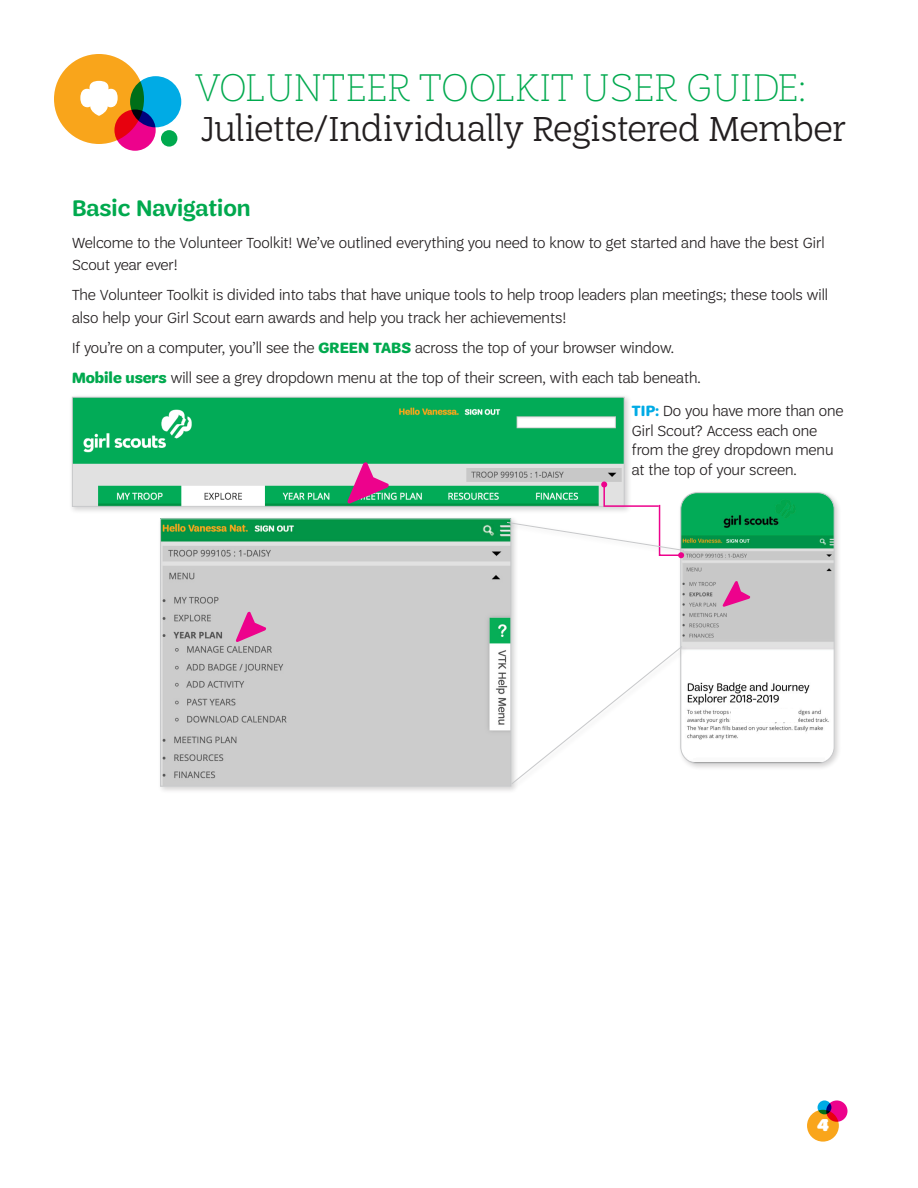
<style>
.page{position:relative;width:918px;height:1188px;background:#fff}
.page>*{position:absolute;margin:0;border:0;box-sizing:border-box;transform-origin:0 0}
.t1{font:100 42px "Trefoil Slab";letter-spacing:.01em;color:#00a94e}
.t2{font:300 37.5px "Trefoil Slab";letter-spacing:-.015em;color:#231f20}
.SUBHEAD_BOLD_U_LC_gr{font:600 24px "Trefoil Sans";color:#00a94e}
.t3{font:900 18px "Trefoil Slab";color:#fff}
.BODY_COPY{font:300 15.75px/22.5px "Trefoil Sans";color:#231f20}
.Tip_copy_in_sidebars{font:300 15.75px/19.5px "Trefoil Sans";color:#231f20}
.s1{font-weight:700;color:#00a94e}
.s2{font-weight:700;color:#00abe5}
</style>
<div class="page">
<div style="left:161px;top:130px;width:16px;height:17px;background:#00a94e;border-radius:50%"></div>
<div style="left:54px;top:54px;width:90px;height:90px;background:#f9a51b;border-radius:50%"></div>
<svg style="left:80px;top:81px;width:38px;height:35px"></svg>
<svg style="left:114px;top:110px;width:42px;height:41px"></svg>
<svg style="left:130px;top:76px;width:51px;height:51px;background:#0290b6"></svg>
<div style="left:807px;top:1110px;width:32px;height:32px;background:#f9a51b;border-radius:50%"></div>
<svg style="left:818px;top:1100px;width:13px;height:14px"></svg>
<svg style="left:826px;top:1100px;width:22px;height:22px"></svg>
<div style="left:678px;top:489px;width:164px;height:282px;background:#231f20;opacity:.2"></div>
<img style="left:682px;top:493px;width:152px;height:270px">
<div style="left:680px;top:492px;width:155px;height:272px;border:1px solid #c7c8ca;border-radius:16px"></div>
<svg style="left:722px;top:581px;width:29px;height:26px"></svg>
<div style="left:69px;top:394px;width:563px;height:120px;background:#231f20;opacity:.2"></div>
<img style="left:74px;top:399px;width:549px;height:106px">
<div style="left:72px;top:397px;width:553px;height:110px;border:1px solid #c7c8ca"></div>
<svg style="left:347px;top:462px;width:42px;height:42px;background:#b2789d"></svg>
<div style="left:731px;top:709px;width:66px;height:13px;background:#fff"></div>
<div style="left:157px;top:516px;width:362px;height:278px;background:#231f20;opacity:.2"></div>
<img style="left:162px;top:520px;width:347px;height:265px">
<div style="left:160px;top:518px;width:351px;height:269px;border:1px solid #c7c8ca"></div>
<div style="left:505px;top:519px;width:185px;height:39px;background:#231f20;opacity:.2"></div>
<svg style="left:506px;top:482px;width:179px;height:76px"></svg>
<div style="left:509px;top:644px;width:180px;height:147px;background:#231f20;opacity:.2"></div>
<svg style="left:511px;top:645px;width:172px;height:140px"></svg>
<svg style="left:236px;top:611px;width:31px;height:31px"></svg>
<h1 class="t1" style="left:194px;top:65px;width:614px">VOLUNTEER TOOLKIT USER GUIDE:</h1>
<h2 class="t2" style="left:202px;top:108px;width:646px">Juliette/Individually Registered Member</h2>
<p class="SUBHEAD_BOLD_U_LC_gr" style="left:72px;top:195px;width:180px">Basic Navigation</p>
<p class="BODY_COPY" style="left:72px;top:231px;width:754px">Welcome to the Volunteer Toolkit! We’ve outlined everything you need to know to get started and have the best Girl<br>Scout year ever!</p>
<p class="BODY_COPY" style="left:72px;top:284px;width:758px">The Volunteer Toolkit is divided into tabs that have unique tools to help troop leaders plan meetings; these tools will also help your Girl Scout earn awards and help you track her achievements!</p>
<p class="BODY_COPY" style="left:72px;top:336px;width:603px">If you’re on a computer, you’ll see the <span class="s1">GREEN TABS</span> across the top of your browser window.</p>
<p class="BODY_COPY" style="left:72px;top:366px;width:630px"><span class="s1">Mobile users</span> will see a grey dropdown menu at the top of their screen, with each tab beneath.</p>
<p class="Tip_copy_in_sidebars" style="left:632px;top:401px;width:213px"><span class="s2">TIP:</span> Do you have more than one<br>Girl Scout? Access each one from the grey dropdown menu at the top of your screen.</p>
<p class="t3" style="left:817px;top:1115px;width:13px">4</p>
</div>
